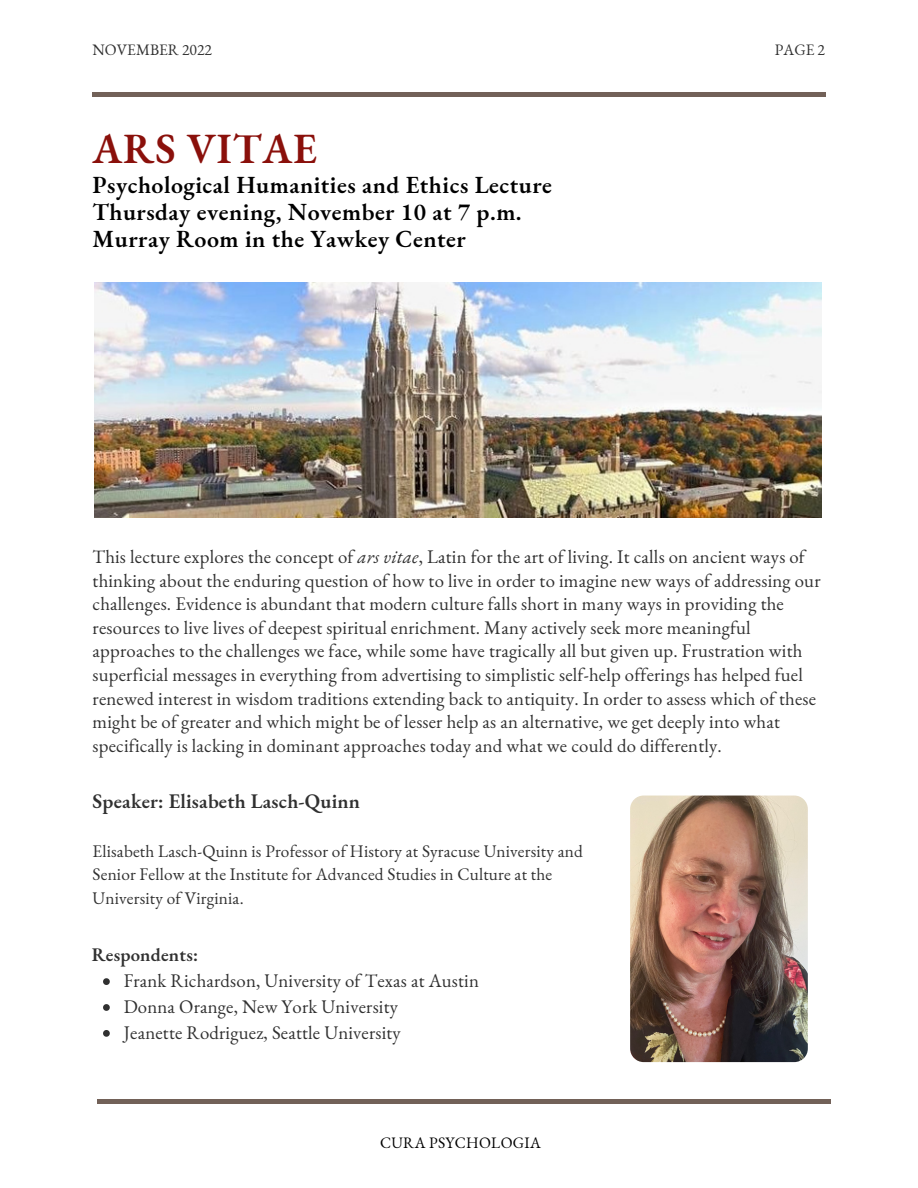
<style>
.page{position:relative;width:918px;height:1188px;background:#fff}
.page>*{position:absolute;margin:0;border:0;box-sizing:border-box;transform-origin:0 0}
.t1{font:600 42px "EB Garamond";letter-spacing:.02em;color:#8a100b}
.t2{font:600 24px/27px "EB Garamond";letter-spacing:.02em;color:#000}
.t3{font:600 20.25px "EB Garamond";letter-spacing:.01em;color:#303030}
.t4{font:18.75px/23.7px "EB Garamond";letter-spacing:.01em;color:#303030}
.t5{font:600 18.75px "EB Garamond";letter-spacing:.01em;color:#303030}
.t6{font:17.25px/23.7px "EB Garamond";letter-spacing:.01em;color:#303030}
.t7{font:15.6px "EB Garamond";color:#303030}
.t8{font:15.6px "EB Garamond";letter-spacing:.02em;color:#000}
.s1{font-style:italic}
</style>
<div class="page">
<hr style="left:93px;top:93px;width:733px;height:4px;background:#726158">
<div style="left:97px;top:1099px;width:734px;height:5px;background:#726158"></div>
<img style="left:630px;top:796px;width:178px;height:266px;border-radius:14px">
<svg style="left:103px;top:978px;width:7px;height:7px"></svg>
<svg style="left:103px;top:1004px;width:7px;height:7px"></svg>
<svg style="left:103px;top:1030px;width:7px;height:7px"></svg>
<img style="left:95px;top:282px;width:727px;height:235px">
<p class="t7" style="left:93px;top:39px;width:121px">NOVEMBER 2022</p>
<p class="t7" style="left:775px;top:39px;width:52px">PAGE 2</p>
<h1 class="t1" style="left:93px;top:121px;width:226px">ARS VITAE</h1>
<p class="t2" style="left:93px;top:171px;width:461px">Psychological Humanities and Ethics Lecture<br>Thursday evening, November 10 at 7 p.m.<br>Murray Room in the Yawkey Center</p>
<p class="t4" style="left:93px;top:544px;width:730px">This lecture explores the concept of <span class="s1">ars vitae</span>, Latin for the art of living. It calls on ancient ways of thinking about the enduring question of how to live in order to imagine new ways of addressing our challenges. Evidence is abundant that modern culture falls short in many ways in providing the resources to live lives of deepest spiritual enrichment. Many actively seek more meaningful approaches to the challenges we face, while some have tragically all but given up. Frustration with superficial messages in everything from advertising to simplistic self-help offerings has helped fuel renewed interest in wisdom traditions extending back to antiquity. In order to assess which of these might be of greater and which might be of lesser help as an alternative, we get deeply into what specifically is lacking in dominant approaches today and what we could do differently.</p>
<p class="t3" style="left:93px;top:788px;width:269px">Speaker: Elisabeth Lasch-Quinn</p>
<p class="t6" style="left:93px;top:839px;width:492px">Elisabeth Lasch-Quinn is Professor of History at Syracuse University and<br>Senior Fellow at the Institute for Advanced Studies in Culture at the<br>University of Virginia.</p>
<p class="t5" style="left:92px;top:942px;width:108px">Respondents:</p>
<p class="t4" style="left:124px;top:968px;width:357px;line-height:25.8px">Frank Richardson, University of Texas at Austin<br>Donna Orange, New York University<br>Jeanette Rodriguez, Seattle University</p>
<p class="t8" style="left:380px;top:1132px;width:162px">CURA PSYCHOLOGIA</p>
</div>
